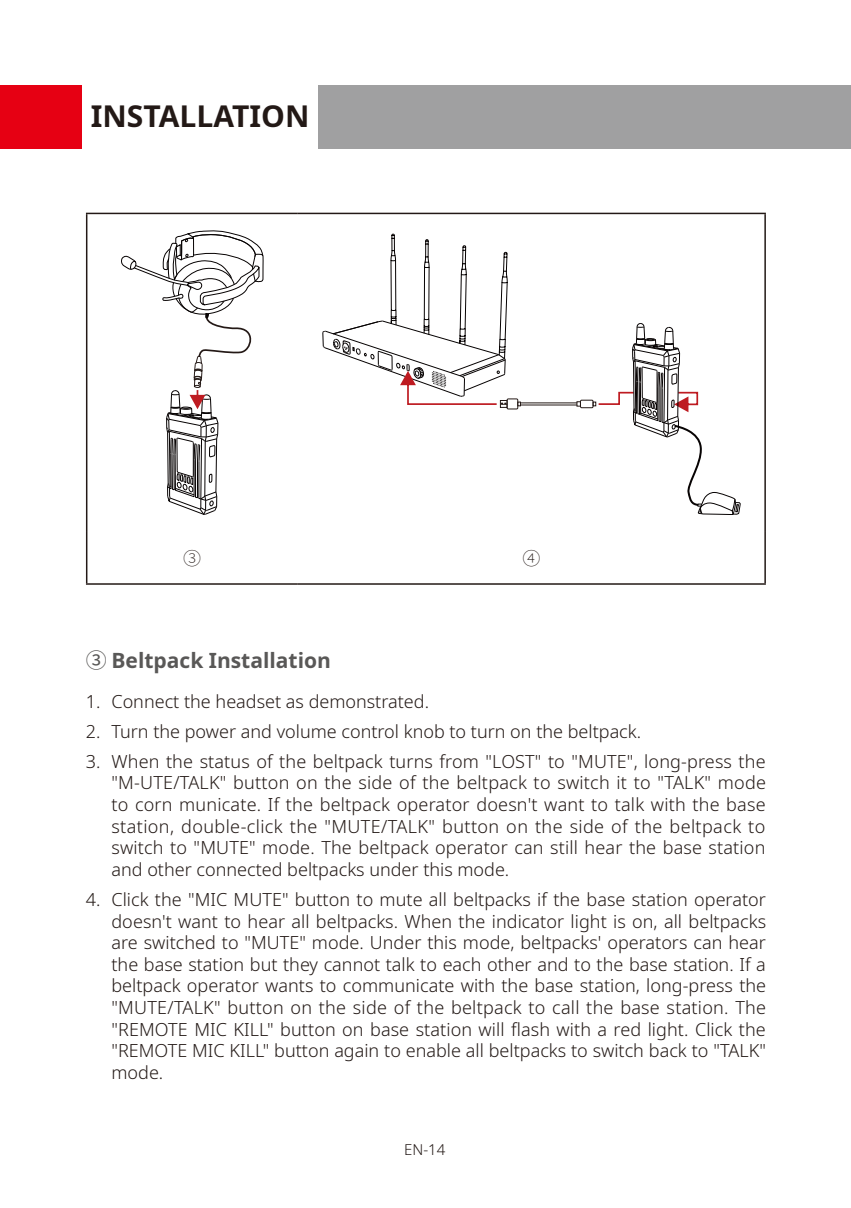
<style>
.page{position:relative;width:851px;height:1208px;background:#fff}
.page>*{position:absolute;margin:0;border:0;box-sizing:border-box;transform-origin:0 0}
.body_B{font:700 30px "Noto Sans";color:#231916}
.t1{font:700 21px "Noto Sans";color:#595857}
.t2{font:300 18px/21.6px "Noto Sans";color:#231916;text-align:justify}
.t3{font:200 18px "Source Han Sans SC";color:#231916}
.t4{font:300 15px "Noto Sans";color:#231916}
.s1{font-family:"Source Han Sans SC";font-weight:400}
</style>
<div class="page">
<div style="left:82px;top:85px;width:768px;height:63px;background:#a0a0a1"></div>
<div style="left:0;top:85px;width:82px;height:63px;background:#e60013"></div>
<hr style="left:86px;top:213px;width:212px;height:1px;background:#231916">
<hr style="left:86px;top:214px;width:1px;height:318px;background:#231916">
<hr style="left:298px;top:213px;width:467px;height:1px;background:#231916">
<hr style="left:764px;top:214px;width:1px;height:318px;background:#231916">
<hr style="left:86px;top:532px;width:1px;height:51px;background:#231916">
<hr style="left:764px;top:532px;width:1px;height:51px;background:#231916">
<hr style="left:86px;top:583px;width:212px;height:2px;background:#231916">
<hr style="left:298px;top:583px;width:467px;height:2px;background:#231916">
<svg style="left:121px;top:230px;width:142px;height:285px"></svg>
<div style="left:580px;top:400px;width:13px;height:8px;border:1px solid #241916"></div>
<svg style="left:576px;top:401px;width:4px;height:5px"></svg>
<div style="left:506px;top:398px;width:12px;height:11px;border:1px solid #241916"></div>
<svg style="left:517px;top:401px;width:4px;height:5px"></svg>
<hr style="left:520px;top:402px;width:57px;height:1px;background:#241916">
<hr style="left:520px;top:404px;width:57px;height:1px;background:#241916">
<svg style="left:322px;top:234px;width:186px;height:176px"></svg>
<svg style="left:592px;top:323px;width:148px;height:192px"></svg>
<div style="left:82px;top:85px;width:236px;height:63px;background:#fff"></div>
<p class="body_B" style="left:91px;top:95px;width:220px">INSTALLATION</p>
<p class="t3" style="left:183px;top:548px;width:19px">➂</p>
<p class="t3" style="left:522px;top:548px;width:19px">➃</p>
<p class="t1" style="left:86px;top:645px;width:246px"><span class="s1">③</span> Beltpack Installation</p>
<p class="t2" style="left:86px;top:690px;width:344px">1. Connect the headset as demonstrated.</p>
<p class="t2" style="left:86px;top:721px;width:556px">2. Turn the power and volume control knob to turn on the beltpack.</p>
<p class="t2" style="left:111px;top:751px;width:656px;text-indent:-26px">3. When the status of the beltpack turns from "LOST" to "MUTE", long-press the "M-UTE/TALK" button on the side of the beltpack to switch it to "TALK" mode to corn municate. If the beltpack operator doesn't want to talk with the base station, double-click the "MUTE/TALK" button on the side of the beltpack to switch to "MUTE" mode. The beltpack operator can still hear the base station and other connected beltpacks under this mode.</p>
<p class="t2" style="left:111px;top:889px;width:656px;text-indent:-26px">4. Click the "MIC MUTE" button to mute all beltpacks if the base station operator doesn't want to hear all beltpacks. When the indicator light is on, all beltpacks are switched to "MUTE" mode. Under this mode, beltpacks' operators can hear the base station but they cannot talk to each other and to the base station. If a beltpack operator wants to communicate with the base station, long-press the "MUTE/TALK" button on the side of the beltpack to call the base station. The "REMOTE MIC KILL" button on base station will flash with a red light. Click the "REMOTE MIC KILL" button again to enable all beltpacks to switch back to "TALK" mode.</p>
<p class="t4" style="left:404px;top:1138px;width:43px">EN-14</p>
</div>
